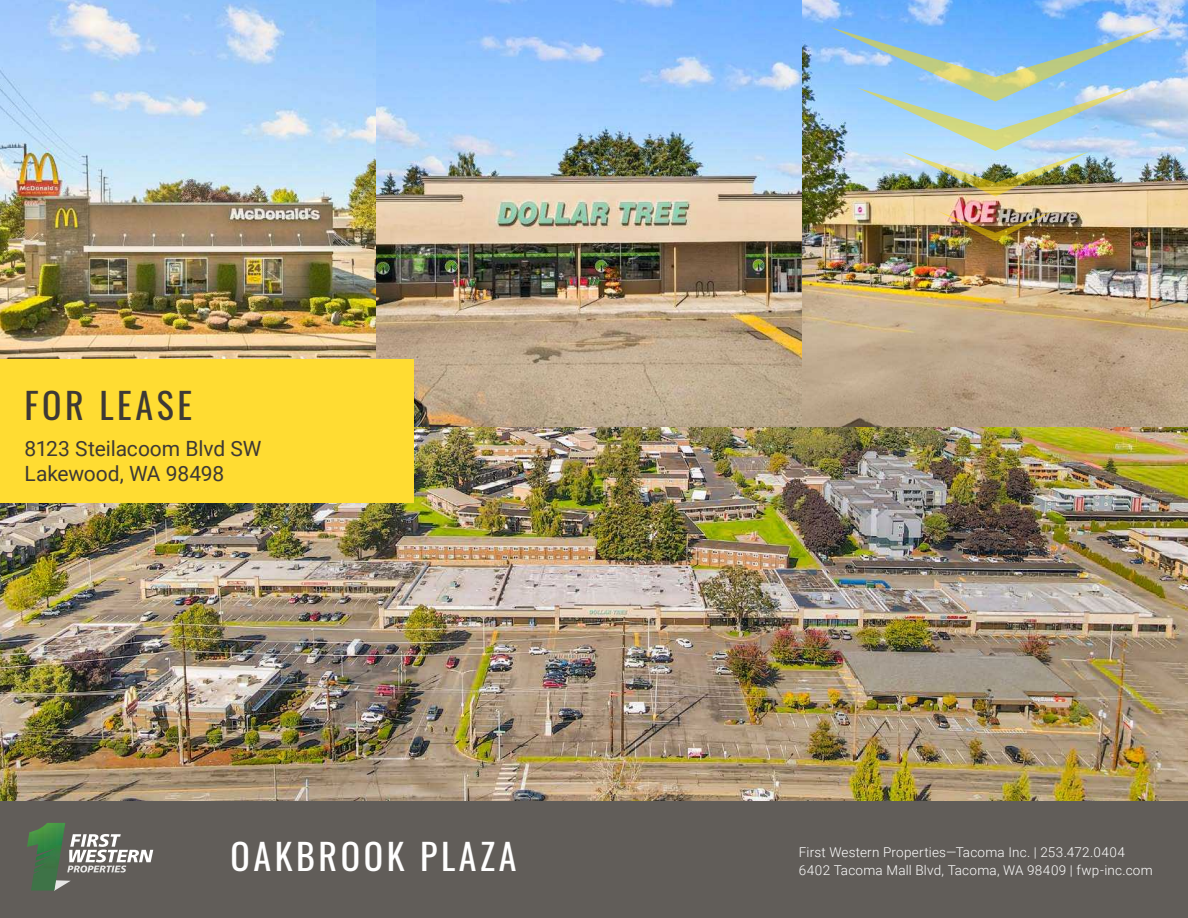
<style>
.page{position:relative;width:1188px;height:918px;background:#fff}
.page>*{position:absolute;margin:0;border:0;box-sizing:border-box;transform-origin:0 0}
.t1{font:36px "Oswald";letter-spacing:.1em;color:#fff}
.t2{font:36px "Oswald";letter-spacing:.1em;color:#3e3935}
.t3{font:21px/25.2px "Roboto";letter-spacing:-.005em;color:#3e3935}
.t4{font:300 13.5px/18px "Roboto";letter-spacing:.02em;color:#fff}
</style>
<div class="page">
<img style="left:0;top:0;width:1188px;height:801px">
<div style="left:0;top:359px;width:414px;height:144px;background:#ffdc32"></div>
<div style="left:0;top:801px;width:1188px;height:117px;background:#615d59"></div>
<img style="left:830px;top:27px;width:331px;height:170px">
<img style="left:938px;top:211px;width:115px;height:30px">
<svg style="left:65px;top:880px;width:6px;height:4px"></svg>
<svg style="left:67px;top:834px;width:86px;height:39px"></svg>
<img style="left:27px;top:823px;width:38px;height:68px">
<h1 class="t2" style="left:25px;top:374px;width:169px">FOR LEASE</h1>
<h2 class="t3" style="left:25px;top:435px;width:238px">8123 Steilacoom Blvd SW<br>Lakewood, WA 98498</h2>
<h1 class="t1" style="left:230px;top:824px;width:288px">OAKBROOK PLAZA</h1>
<p class="t4" style="left:799px;top:843px;width:356px">First Western Properties—Tacoma Inc. | 253.472.0404<br>6402 Tacoma Mall Blvd, Tacoma, WA 98409 | fwp-inc.com</p>
</div>
